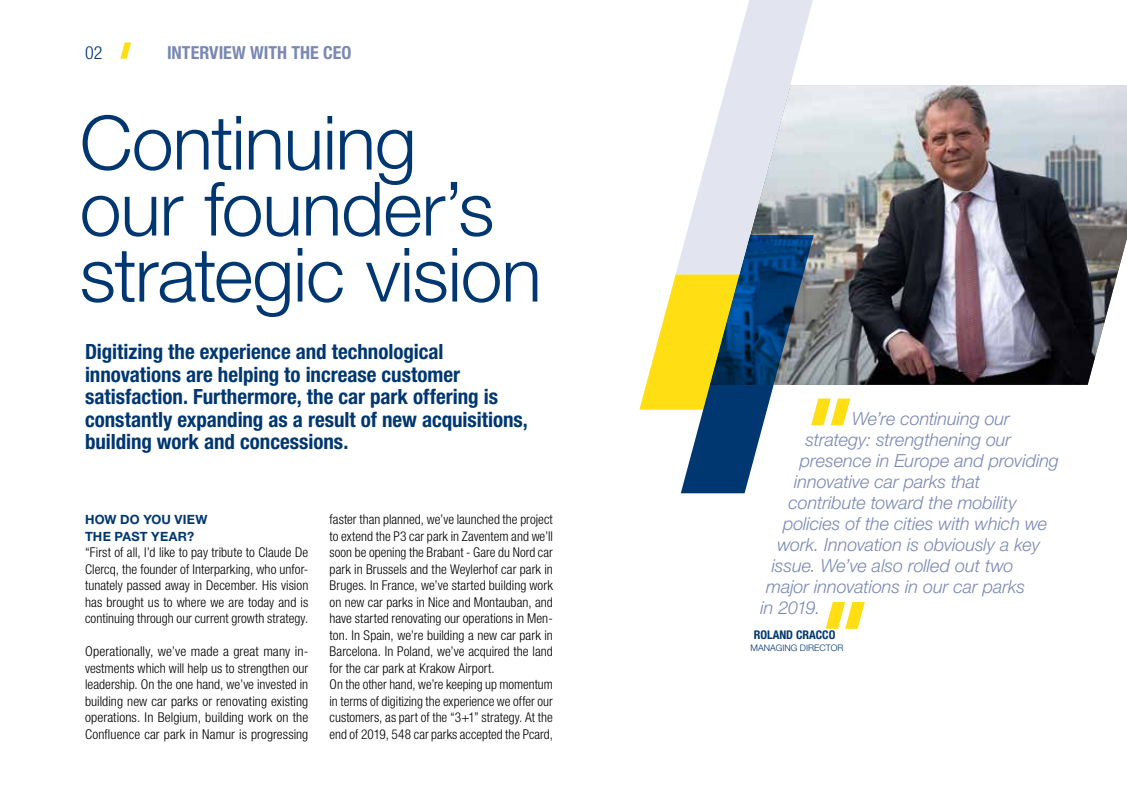
<style>
.page{position:relative;width:1127px;height:808px;background:#fff}
.page>*{position:absolute;margin:0;border:0;box-sizing:border-box;transform-origin:0 0}
.t1{font:300 75px/66px "Helvetica Neue LT Std";letter-spacing:-.015em;color:#003770}
.t2{font:700 condensed 21px/22.5px "Helvetica Neue LT Std";letter-spacing:-.005em;color:#003770}
.t3{font:italic 300 18px "Helvetica Neue LT Std";letter-spacing:-.005em;color:#7a88b3}
.t4{font:700 condensed 18px "Helvetica Neue LT Std";letter-spacing:.005em;color:#7a88b3}
.t5{font:300 condensed 18px "Helvetica Neue LT Std";color:#003770}
.t6{font:300 condensed 13.5px/16.5px "Helvetica Neue LT Std";letter-spacing:.005em;color:#000;text-align:justify}
.t7{font:700 12.75px/16.5px "Helvetica Neue LT Std";letter-spacing:.015em;color:#003770}
.t8{font:700 condensed 12px "Helvetica Neue LT Std";color:#003770}
.t9{font:300 9px "Helvetica Neue LT Std";color:#003770}
</style>
<div class="page">
<img style="left:813px;top:85px;width:314px;height:300px">
<svg style="left:686px;top:0;width:127px;height:235px;fill:#e2e4f0"></svg>
<svg style="left:120px;top:43px;width:11px;height:16px"></svg>
<svg style="left:639px;top:235px;width:211px;height:258px"></svg>
<svg style="left:825px;top:602px;width:40px;height:27px"></svg>
<h3 class="t5" style="left:85px;top:42px;width:19px">02</h3>
<h3 class="t4" style="left:167px;top:41px;width:33px">Intervie</h3>
<h3 class="t4" style="left:232px;top:41px;width:119px">w with the CEO</h3>
<h1 class="t1" style="left:80px;top:108px;width:463px">Continuing<br>our founder’s strategic vision</h1>
<h2 class="t2" style="left:85px;top:340px;width:444px">Digitizing the experience and technological innovations are helping to increase customer satisfaction. Furthermore, the car park offering is constantly expanding as a result of new acquisitions, building work and concessions.</h2>
<p class="t7" style="left:85px;top:511px;width:124px">HOW DO YOU VIEW<br>THE PAST YEAR?</p>
<p class="t6" style="left:85px;top:544px;width:225px">“First of all, I’d like to pay tribute to Claude De Clercq, the founder of Interparking, who unfor&shy;tunately passed away in December. His vision has brought us to where we are today and is continuing through our current growth strategy.</p>
<p class="t6" style="left:85px;top:643px;width:225px">Operationally, we’ve made a great many in&shy;vestments which will help us to strengthen our leadership. On the one hand, we’ve invested in building new car parks or renovating existing operations. In Belgium, building work on the Confluence car park in Namur is progressing</p>
<p class="t6" style="left:330px;top:511px;width:225px;text-align:left">faster than planned, we’ve launched the project to extend the P3 car park in Zaventem and we’ll soon be opening the Brabant - Gare du Nord car park in Brussels and the Weylerhof car park in Bruges. In France, we’ve started building work on new car parks in Nice and Montauban, and have started renovating our operations in Men&shy;ton. In Spain, we’re building a new car park in Barcelona. In Poland, we’ve acquired the land for the car park at Krakow Airport.<br>On the other hand, we’re keeping up momentum in terms of digitizing the experience we offer our customers, as part of the “3+1” strategy. At the end of 2019, 548 car parks accepted the Pcard,</p>
<h3 class="t3" style="left:852px;top:408px;width:159px">We’re continuing our</h3>
<h3 class="t3" style="left:805px;top:429px;width:207px">strategy: strengthening our</h3>
<h3 class="t3" style="left:800px;top:450px;width:260px">presence in Europe and providing</h3>
<h3 class="t3" style="left:794px;top:471px;width:187px">innovative car parks that</h3>
<h3 class="t3" style="left:788px;top:492px;width:230px">contribute toward the mobility</h3>
<h3 class="t3" style="left:783px;top:513px;width:266px">policies of the cities with which we</h3>
<h3 class="t3" style="left:777px;top:534px;width:264px">work. Innovation is obviously a key</h3>
<h3 class="t3" style="left:772px;top:555px;width:243px">issue. We’ve also rolled out two</h3>
<h3 class="t3" style="left:766px;top:576px;width:260px">major innovations in our car parks</h3>
<h3 class="t3" style="left:760px;top:597px;width:62px">in 2019.</h3>
<p class="t8" style="left:754px;top:628px;width:82px">ROLAND CRACCO</p>
<p class="t9" style="left:750px;top:643px;width:94px">MANAGING DIRECTOR</p>
</div>
